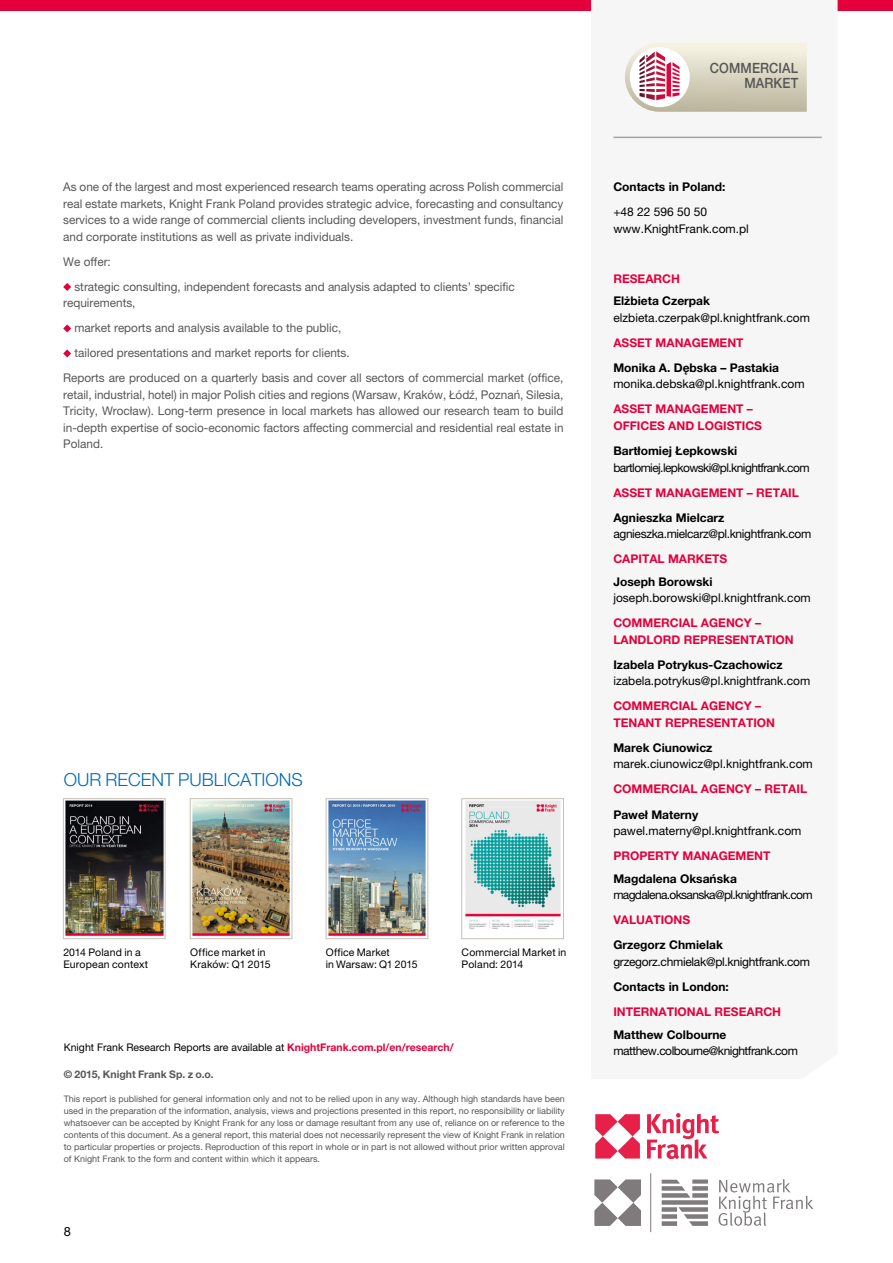
<style>
.page{position:relative;width:893px;height:1263px;background:#fff}
.page>*{position:absolute;margin:0;border:0;box-sizing:border-box;transform-origin:0 0}
.t1{font:300 18px "Helvetica Neue LT Pro";color:#006ab3}
.t2{font:500 14.1px/15.3px "Helvetica Neue LT Pro";letter-spacing:.01em;color:#575557;text-align:right;scale:.9 1}
.t3{font:12.75px "Helvetica Neue LT Pro";color:#000}
.t4{font:12px/16.5px "Helvetica Neue LT Pro";color:#575756;text-align:justify}
.t5{font:700 12px/16.5px "Helvetica Neue LT Pro";color:#e4003b}
.t6{font:12px/16.5px "Helvetica Neue LT Pro";color:#000}
.t7{font:700 12px "Helvetica Neue LT Pro";color:#000}
.t8{font:12px "Helvetica Neue LT Pro";letter-spacing:-.05em;color:#000}
.t9{font:12px "Helvetica Neue LT Pro";letter-spacing:-.03em;color:#000}
.t10{font:12px "Helvetica Neue LT Pro";letter-spacing:-.055em;color:#000}
.t11{font:12px "Helvetica Neue LT Pro";letter-spacing:-.025em;color:#000}
.t12{font:12px "Helvetica Neue LT Pro";letter-spacing:-.04em;color:#000}
.t13{font:10.5px/12px "Helvetica Neue LT Pro";letter-spacing:.005em;color:#000}
.t14{font:700 10.5px "Helvetica Neue LT Pro";color:#575756}
.t15{font:9px/12px "Helvetica Neue LT Pro";color:#575756;text-align:justify}
.s1{font-weight:700;color:#e4003b}
</style>
<div class="page">
<div style="left:0;top:0;width:893px;height:11px;background:#e4003b"></div>
<div style="left:591px;top:0;width:247px;height:139px;background:#f7f6f6"></div>
<svg style="left:63px;top:283px;width:8px;height:8px"></svg>
<svg style="left:63px;top:324px;width:8px;height:9px"></svg>
<svg style="left:63px;top:349px;width:8px;height:9px"></svg>
<svg style="left:625px;top:43px;width:182px;height:69px"></svg>
<hr style="left:613px;top:137px;width:209px;height:1px;background:#b0aaa7">
<svg style="left:595px;top:1114px;width:45px;height:44px"></svg>
<svg style="left:647px;top:1113px;width:72px;height:46px"></svg>
<svg style="left:719px;top:1179px;width:94px;height:47px"></svg>
<hr style="left:650px;top:1173px;width:1px;height:59px;background:#7f7b7d">
<svg style="left:594px;top:1179px;width:47px;height:47px"></svg>
<svg style="left:662px;top:1179px;width:46px;height:47px"></svg>
<img style="left:328px;top:800px;width:98px;height:136px">
<div style="left:326px;top:798px;width:102px;height:141px;border:1px solid #c7c1b8"></div>
<img style="left:192px;top:800px;width:98px;height:136px">
<div style="left:190px;top:798px;width:102px;height:141px;border:1px solid #c7c1b8"></div>
<img style="left:65px;top:800px;width:98px;height:136px">
<div style="left:63px;top:798px;width:102px;height:141px;border:1px solid #c7c1b8"></div>
<img style="left:465px;top:800px;width:96px;height:129px">
<div style="left:462px;top:798px;width:102px;height:141px;border:1px solid #c7c1b8"></div>
<p class="t4" style="left:63px;top:179px;width:502px">As one of the largest and most experienced research teams operating across Polish commercial real estate markets, Knight Frank Poland provides strategic advice, forecasting and consultancy services to a wide range of commercial clients including developers, investment funds, financial and corporate institutions as well as private individuals.</p>
<p class="t4" style="left:74px;top:249px;width:442px;line-height:25px;text-indent:-11px">We offer:<br>strategic consulting, independent forecasts and analysis adapted to clients’ specific</p>
<p class="t4" style="left:63px;top:295px;width:74px">requirements,</p>
<p class="t4" style="left:74px;top:320px;width:268px">market reports and analysis available to the public,</p>
<p class="t4" style="left:74px;top:345px;width:277px">tailored presentations and market reports for clients.</p>
<p class="t4" style="left:63px;top:370px;width:502px">Reports are produced on a quarterly basis and cover all sectors of commercial market (office,</p>
<p class="t4" style="left:63px;top:386px;width:502px">retail, industrial, hotel) in major Polish cities and regions (Warsaw, Kraków, Łódź, Poznań, Silesia, Tricity, Wrocław). Long-term presence in local markets has allowed our research team to build in-depth expertise of socio-economic factors affecting commercial and residential real estate in Poland.</p>
<h1 class="t1" style="left:64px;top:768px;width:241px">OUR RECENT PUBLICATIONS</h1>
<p class="t13" style="left:63px;top:946px;width:86px">2014 Poland in a<br>European context</p>
<p class="t13" style="left:190px;top:946px;width:82px">Office market in<br>Kraków: Q1 2015</p>
<p class="t13" style="left:326px;top:946px;width:93px">Office Market<br>in Warsaw: Q1 2015</p>
<p class="t13" style="left:462px;top:946px;width:106px">Commercial Market in<br>Poland: 2014</p>
<p class="t13" style="left:64px;top:1041px;width:391px">Knight Frank Research Reports are available at <span class="s1">KnightFrank.com.pl/en/research/</span></p>
<p class="t14" style="left:64px;top:1067px;width:151px">© 2015, Knight Frank Sp. z o.o.</p>
<p class="t15" style="left:64px;top:1093px;width:503px">This report is published for general information only and not to be relied upon in any way. Although high standards have been used in the preparation of the information, analysis, views and projections presented in this report, no responsibility or liability whatsoever can be accepted by Knight Frank for any loss or damage resultant from any use of, reliance on or reference to the contents of this document. As a general report, this material does not necessarily represent the view of Knight Frank in relation to particular properties or projects. Reproduction of this report in whole or in part is not allowed without prior written approval of Knight Frank to the form and content within which it appears.</p>
<p class="t3" style="left:64px;top:1223px;width:9px">8</p>
<p class="t2" style="left:710px;top:60px;width:100px">COMMERCIAL<br>MARKET</p>
<p class="t7" style="left:613px;top:179px;width:113px">Contacts in Poland:</p>
<p class="t6" style="left:613px;top:203px;width:137px">+48 22 596 50 50 www.KnightFrank.com.pl</p>
<p class="t5" style="left:613px;top:270px;width:68px">RESEARCH</p>
<p class="t7" style="left:613px;top:294px;width:98px">Elżbieta Czerpak</p>
<p class="t6" style="left:613px;top:309px;width:198px">elzbieta.czerpak@pl.knightfrank.com</p>
<p class="t5" style="left:613px;top:334px;width:132px">ASSET MANAGEMENT</p>
<p class="t7" style="left:613px;top:360px;width:167px">Monika A. Dębska – Pastakia</p>
<p class="t6" style="left:613px;top:376px;width:193px">monika.debska@pl.knightfrank.com</p>
<p class="t5" style="left:613px;top:401px;width:150px">ASSET MANAGEMENT –<br>OFFICES AND LOGISTICS</p>
<p class="t7" style="left:613px;top:443px;width:125px">Bartłomiej Łepkowski</p>
<p class="t8" style="left:613px;top:460px;width:198px">bartlomiej.lepkowski@pl.knightfrank.com</p>
<p class="t5" style="left:613px;top:484px;width:187px">ASSET MANAGEMENT – RETAIL</p>
<p class="t7" style="left:613px;top:510px;width:113px">Agnieszka Mielcarz</p>
<p class="t9" style="left:613px;top:526px;width:199px">agnieszka.mielcarz@pl.knightfrank.com</p>
<p class="t5" style="left:613px;top:550px;width:115px">CAPITAL MARKETS</p>
<p class="t7" style="left:613px;top:574px;width:101px">Joseph Borowski</p>
<p class="t6" style="left:613px;top:590px;width:199px">joseph.borowski@pl.knightfrank.com</p>
<p class="t5" style="left:613px;top:614px;width:182px">COMMERCIAL AGENCY –<br>LANDLORD REPRESENTATION</p>
<p class="t7" style="left:613px;top:657px;width:171px">Izabela Potrykus-Czachowicz</p>
<p class="t6" style="left:613px;top:673px;width:198px">izabela.potrykus@pl.knightfrank.com</p>
<p class="t5" style="left:613px;top:697px;width:163px">COMMERCIAL AGENCY –<br>TENANT REPRESENTATION</p>
<p class="t7" style="left:613px;top:740px;width:101px">Marek Ciunowicz</p>
<p class="t6" style="left:613px;top:756px;width:201px">marek.ciunowicz@pl.knightfrank.com</p>
<p class="t5" style="left:613px;top:781px;width:195px">COMMERCIAL AGENCY – RETAIL</p>
<p class="t7" style="left:613px;top:807px;width:86px">Paweł Materny</p>
<p class="t6" style="left:613px;top:822px;width:190px">pawel.materny@pl.knightfrank.com</p>
<p class="t5" style="left:613px;top:847px;width:159px">PROPERTY MANAGEMENT</p>
<p class="t7" style="left:613px;top:871px;width:125px">Magdalena Oksańska</p>
<p class="t10" style="left:613px;top:888px;width:201px">magdalena.oksanska@pl.knightfrank.com</p>
<p class="t5" style="left:613px;top:911px;width:78px">VALUATIONS</p>
<p class="t7" style="left:613px;top:937px;width:111px">Grzegorz Chmielak</p>
<p class="t11" style="left:613px;top:954px;width:198px">grzegorz.chmielak@pl.knightfrank.com</p>
<p class="t7" style="left:613px;top:979px;width:117px">Contacts in London:</p>
<p class="t5" style="left:613px;top:1003px;width:169px">INTERNATIONAL RESEARCH</p>
<p class="t7" style="left:613px;top:1027px;width:115px">Matthew Colbourne</p>
<p class="t12" style="left:613px;top:1044px;width:186px">matthew.colbourne@knightfrank.com</p>
</div>
